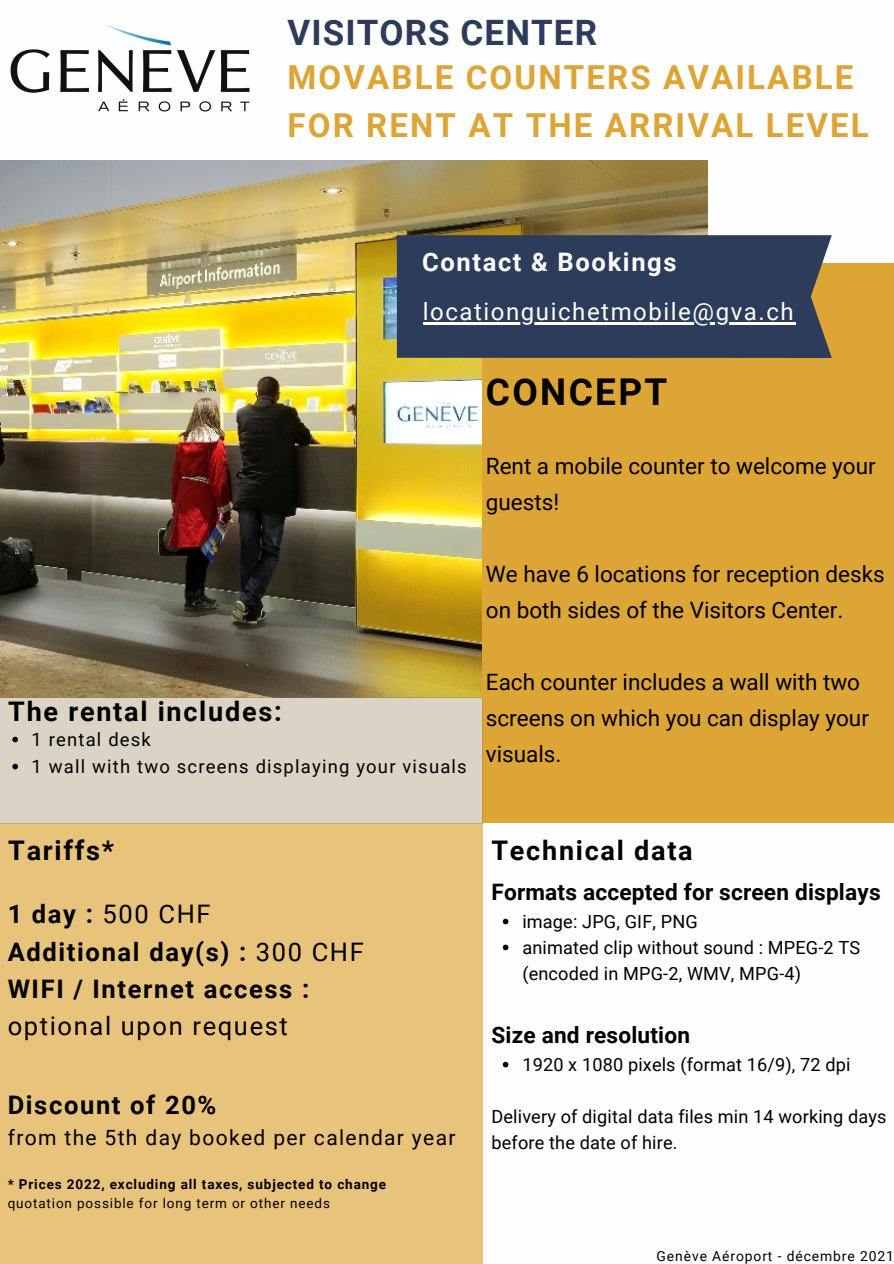
<style>
.page{position:relative;width:894px;height:1264px;background:#fff}
.page>*{position:absolute;margin:0;border:0;box-sizing:border-box;transform-origin:0 0}
.t1{font:700 36.9px "Roboto";letter-spacing:.065em;color:#000}
.t2{font:700 34.95px "Roboto";letter-spacing:.03em;color:#2d3c5b}
.t3{font:700 33px/48.4px "Roboto";letter-spacing:.065em;color:#dda436}
.t4{font:700 27px "Roboto";letter-spacing:.065em;color:#000}
.t5{font:700 25.5px "Roboto";letter-spacing:.065em;color:#000}
.t6{font:25.5px "Roboto";letter-spacing:.065em;color:#000}
.t7{font:700 25.5px "Roboto";letter-spacing:.065em;color:#fffefe}
.t8{font:24px "Roboto";letter-spacing:.065em;color:#fffefe}
.t9{font:700 22.65px "Roboto";letter-spacing:.01em;color:#000}
.t10{font:22.5px/36px "Roboto";color:#000}
.t11{font:21px "Roboto";letter-spacing:.065em;color:#000}
.t12{font:18.45px "Roboto";letter-spacing:.065em;color:#000}
.t13{font:18.15px/26px "Roboto";letter-spacing:.01em;color:#000}
.t14{font:13.95px "Roboto";letter-spacing:.065em;color:#000}
.t15{font:700 13.5px "Roboto";letter-spacing:.065em;color:#000}
.t16{font:13.5px "Roboto";letter-spacing:.065em;color:#000}
.s1{font-weight:700}
.s2{font-weight:400}
</style>
<div class="page">
<img style="left:0;top:160px;width:707px;height:537px">
<div style="left:482px;top:263px;width:411px;height:560px;background:#dda436"></div>
<div style="left:397px;top:235px;width:434px;height:123px;background:#2d3c5b"></div>
<div style="left:0;top:823px;width:482px;height:440px;background:#e8c37b"></div>
<div style="left:0;top:697px;width:482px;height:126px;background:#dbd4c6"></div>
<img style="left:10px;top:25px;width:240px;height:87px">
<hr style="left:422px;top:322px;width:373px;height:3px;background:#fffefe">
<svg style="left:12px;top:736px;width:6px;height:6px"></svg>
<svg style="left:12px;top:763px;width:6px;height:6px"></svg>
<svg style="left:502px;top:918px;width:6px;height:6px"></svg>
<svg style="left:502px;top:944px;width:6px;height:6px"></svg>
<svg style="left:502px;top:1061px;width:6px;height:6px"></svg>
<p class="t2" style="left:287px;top:13px;width:311px">VISITORS CENTER</p>
<p class="t3" style="left:287px;top:53px;width:582px">MOVABLE COUNTERS AVAILABLE<br>FOR RENT AT THE ARRIVAL LEVEL</p>
<p class="t7" style="left:422px;top:247px;width:256px">Contact &amp; Bookings</p>
<p class="t8" style="left:422px;top:298px;width:372px">locationguichetmobile@gva.ch</p>
<p class="t1" style="left:485px;top:371px;width:183px">CONCEPT</p>
<p class="t10" style="left:485px;top:448px;width:391px">Rent a mobile counter to welcome your guests!</p>
<p class="t10" style="left:485px;top:556px;width:400px">We have 6 locations for reception desks on both sides of the Visitors Center.</p>
<p class="t4" style="left:8px;top:696px;width:275px">The rental includes:</p>
<p class="t12" style="left:31px;top:728px;width:121px">1 rental desk</p>
<p class="t12" style="left:31px;top:755px;width:437px">1 wall with two screens displaying your visuals</p>
<p class="t10" style="left:485px;top:664px;width:384px">Each counter includes a wall with two screens on which you can display your visuals.</p>
<p class="t4" style="left:8px;top:834px;width:107px">Tariffs*</p>
<p class="t6" style="left:8px;top:899px;width:204px"><span class="s1">1 day :</span> 500 CHF</p>
<p class="t5" style="left:8px;top:936px;width:357px">Additional day(s) : <span class="s2">300 CHF</span></p>
<p class="t5" style="left:8px;top:974px;width:303px">WIFI / Internet access :</p>
<p class="t6" style="left:8px;top:1011px;width:282px">optional upon request</p>
<p class="t5" style="left:8px;top:1090px;width:210px">Discount of 20%</p>
<p class="t11" style="left:8px;top:1125px;width:449px">from the 5th day booked per calendar year</p>
<p class="t15" style="left:8px;top:1176px;width:380px">* Prices 2022, excluding all taxes, subjected to change</p>
<p class="t16" style="left:8px;top:1195px;width:324px">quotation possible for long term or other needs</p>
<p class="t4" style="left:491px;top:834px;width:203px">Technical data</p>
<p class="t9" style="left:491px;top:878px;width:390px">Formats accepted for screen displays</p>
<p class="t13" style="left:522px;top:908px;width:177px">image: JPG, GIF, PNG</p>
<p class="t13" style="left:522px;top:934px;width:339px">animated clip without sound : MPEG-2 TS (encoded in MPG-2, WMV, MPG-4)</p>
<p class="t9" style="left:491px;top:1021px;width:200px">Size and resolution</p>
<p class="t13" style="left:522px;top:1051px;width:329px">1920 x 1080 pixels (format 16/9), 72 dpi</p>
<p class="t13" style="left:491px;top:1103px;width:396px">Delivery of digital data files min 14 working days before the date of hire.</p>
<p class="t14" style="left:656px;top:1247px;width:239px">Genève Aéroport - décembre 2021</p>
</div>
